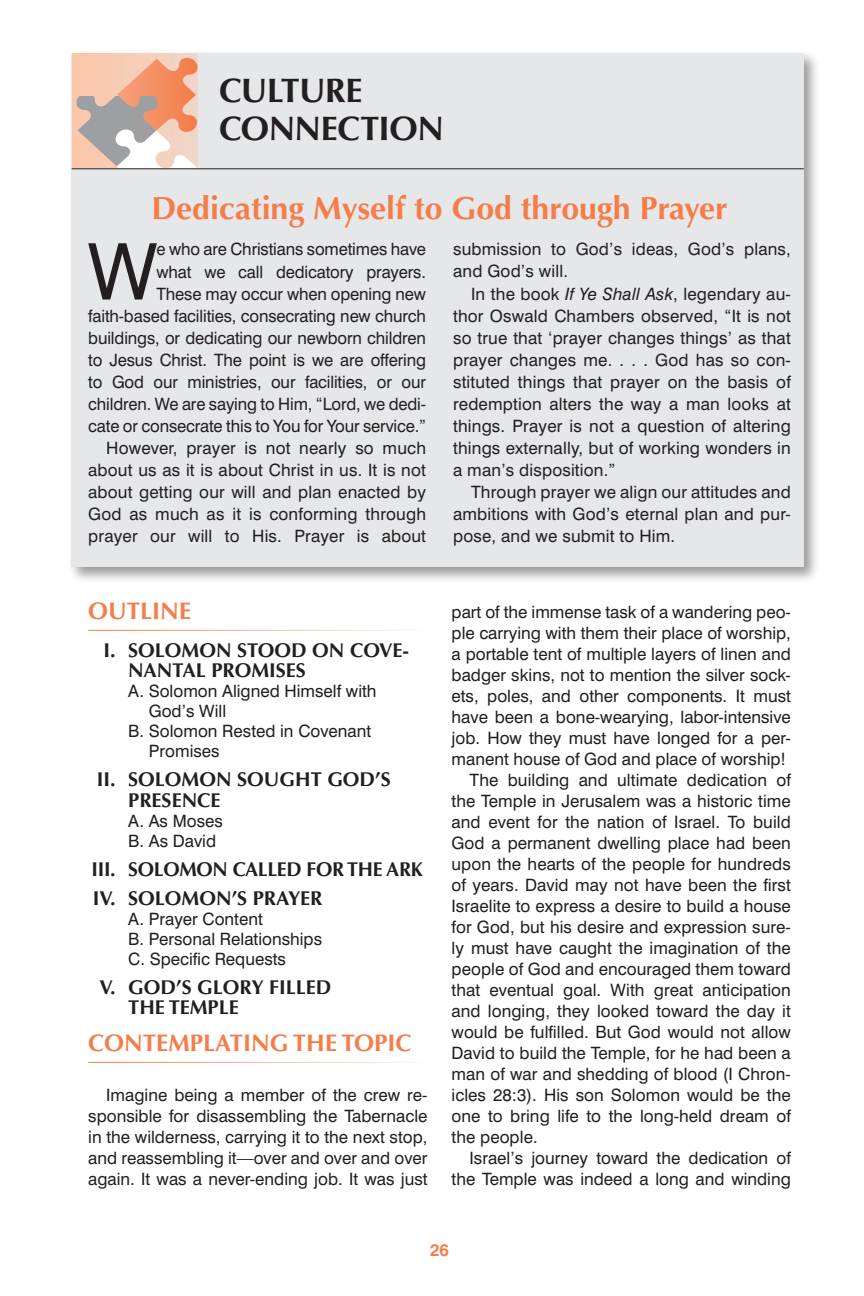
<style>
.page{position:relative;width:864px;height:1296px;background:#fff}
.page>*{position:absolute;margin:0;border:0;box-sizing:border-box;transform-origin:0 0}
.t1{font:78.2px "Swiss 721 BT";color:#231f20}
.t2{font:700 34px/38px "Optima";letter-spacing:-.02em;color:#231f20}
.t3{font:700 32px "Optima";color:#f47d4a}
.t4{font:700 24px "Optima";color:#f47d4a}
.t5{font:700 20px/20px "Optima";color:#231f20}
.t6{font:17px/22px "Swiss 721 BT";letter-spacing:.005em;color:#231f20}
.t7{font:700 17px "Swiss 721 BT";color:#f47d4a}
.s1{font-style:italic}
</style>
<div class="page">
<div style="left:68px;top:50px;width:752px;height:534px;background:#231f20;opacity:.45"></div>
<div style="left:72px;top:54px;width:731px;height:513px;background:#e6e7e9"></div>
<div style="left:72px;top:54px;width:125px;height:114px;background:#fbc7aa"></div>
<svg style="left:117px;top:58px;width:81px;height:38px"></svg>
<svg style="left:76px;top:96px;width:122px;height:72px"></svg>
<hr style="left:72px;top:168px;width:731px;height:1px;background:#231f20">
<h2 class="t2" style="left:219px;top:72px;width:226px">CULTURE<br>CONNECTION</h2>
<h3 class="t3" style="left:151px;top:189px;width:577px">Dedicating Myself to God through Prayer</h3>
<h1 class="t1" style="left:88px;top:224px;width:71px">W</h1>
<p class="t6" style="left:88px;top:238px;width:339px;text-align:right">e who are Christians sometimes have<br>what we call dedicatory prayers.<br>These may occur when opening new faith-based facilities, consecrating new church buildings, or dedicating our newborn children to Jesus Christ. The point is we are offering to God our ministries, our facilities, or our children. We are saying to Him, “Lord, we dedi&shy;cate or consecrate this to You for Your service. ” However, prayer is not nearly so much about us as it is about Christ in us. It is not about getting our will and plan enacted by God as much as it is conforming through prayer our will to His. Prayer is about</p>
<p class="t6" style="left:453px;top:238px;width:339px">submission to God’s ideas, God’s plans, and God’s will.</p>
<p class="t6" style="left:453px;top:282px;width:339px;text-align:justify;text-indent:18px">In the book <span class="s1">If Ye Shall Ask</span>, legendary au&shy;thor Oswald Chambers observed, “It is not so true that ‘prayer changes things’ as that prayer changes me. . . . God has so con&shy;stituted things that prayer on the basis of redemption alters the way a man looks at things. Prayer is not a question of altering things externally, but of working wonders in a man’s disposition. ”</p>
<p class="t6" style="left:453px;top:480px;width:339px;text-align:justify;text-indent:18px">Through prayer we align our attitudes and ambitions with God’s eternal plan and pur&shy;pose, and we submit to Him.</p>
<h3 class="t4" style="left:88px;top:597px;width:104px">OUTLINE</h3>
<p class="t5" style="left:128px;top:641px;width:282px;text-indent:-25px">I. SOLOMON STOOD ON COVE-<br>NANTAL PROMISES</p>
<p class="t6" style="left:128px;top:680px;width:250px">A. Solomon Aligned Himself with</p>
<p class="t6" style="left:149px;top:700px;width:79px">God’s Will</p>
<p class="t6" style="left:128px;top:720px;width:244px">B. Solomon Rested in Covenant</p>
<p class="t6" style="left:149px;top:740px;width:72px">Promises</p>
<p class="t5" style="left:128px;top:770px;width:264px;text-indent:-31px">II. SOLOMON SOUGHT GOD’S<br>PRESENCE</p>
<p class="t6" style="left:128px;top:810px;width:96px;line-height:20px">A. As Moses<br>B. As David</p>
<p class="t5" style="left:91px;top:854px;width:332px;line-height:29px">III. SOLOMON CALLED FOR THE ARK<br>IV. SOLOMON’S PRAYER</p>
<p class="t6" style="left:128px;top:908px;width:195px;line-height:20px">A. Prayer Content<br>B. Personal Relationships<br>C. Specific Requests</p>
<p class="t5" style="left:128px;top:977px;width:204px;text-indent:-29px">V. GOD’S GLORY FILLED<br>THE TEMPLE</p>
<h3 class="t4" style="left:88px;top:1029px;width:324px">CONTEMPLATING THE TOPIC</h3>
<p class="t6" style="left:88px;top:1084px;width:341px;line-height:21px;text-align:justify;text-indent:18px">Imagine being a member of the crew re&shy;sponsible for disassembling the Tabernacle in the wilderness, carrying it to the next stop, and reassembling it—over and over and over again. It was a never-ending job. It was just</p>
<p class="t6" style="left:451px;top:600px;width:341px">part of the immense task of a wandering peo-</p>
<p class="t6" style="left:451px;top:621px;width:341px">ple carrying with them their place of worship,</p>
<p class="t6" style="left:451px;top:642px;width:341px">a portable tent of multiple layers of linen and</p>
<p class="t6" style="left:451px;top:663px;width:340px">badger skins, not to mention the silver sock-</p>
<p class="t6" style="left:451px;top:684px;width:341px">ets, poles, and other components. It must</p>
<p class="t6" style="left:451px;top:705px;width:340px">have been a bone-wearying, labor-intensive</p>
<p class="t6" style="left:451px;top:726px;width:340px">job. How they must have longed for a per-</p>
<p class="t6" style="left:451px;top:747px;width:336px">manent house of God and place of worship!</p>
<p class="t6" style="left:469px;top:768px;width:323px">The building and ultimate dedication of</p>
<p class="t6" style="left:451px;top:789px;width:341px">the Temple in Jerusalem was a historic time</p>
<p class="t6" style="left:451px;top:810px;width:340px">and event for the nation of Israel. To build</p>
<p class="t6" style="left:451px;top:831px;width:340px">God a permanent dwelling place had been</p>
<p class="t6" style="left:451px;top:852px;width:340px">upon the hearts of the people for hundreds</p>
<p class="t6" style="left:451px;top:873px;width:340px">of years. David may not have been the first</p>
<p class="t6" style="left:451px;top:894px;width:341px">Israelite to express a desire to build a house</p>
<p class="t6" style="left:451px;top:915px;width:340px">for God, but his desire and expression sure-</p>
<p class="t6" style="left:451px;top:936px;width:340px">ly must have caught the imagination of the</p>
<p class="t6" style="left:451px;top:957px;width:341px">people of God and encouraged them toward</p>
<p class="t6" style="left:451px;top:978px;width:341px">that eventual goal. With great anticipation</p>
<p class="t6" style="left:451px;top:999px;width:340px">and longing, they looked toward the day it</p>
<p class="t6" style="left:451px;top:1020px;width:341px">would be fulfilled. But God would not allow</p>
<p class="t6" style="left:451px;top:1041px;width:341px">David to build the Temple, for he had been a</p>
<p class="t6" style="left:451px;top:1062px;width:340px">man of war and shedding of blood (I Chron-</p>
<p class="t6" style="left:451px;top:1083px;width:340px">icles 28:3). His son Solomon would be the</p>
<p class="t6" style="left:451px;top:1104px;width:340px">one to bring life to the long-held dream of</p>
<p class="t6" style="left:451px;top:1125px;width:85px">the people.</p>
<p class="t6" style="left:469px;top:1146px;width:322px">Israel’s journey toward the dedication of</p>
<p class="t6" style="left:451px;top:1167px;width:341px">the Temple was indeed a long and winding</p>
<p class="t7" style="left:430px;top:1239px;width:20px">26</p>
</div>
